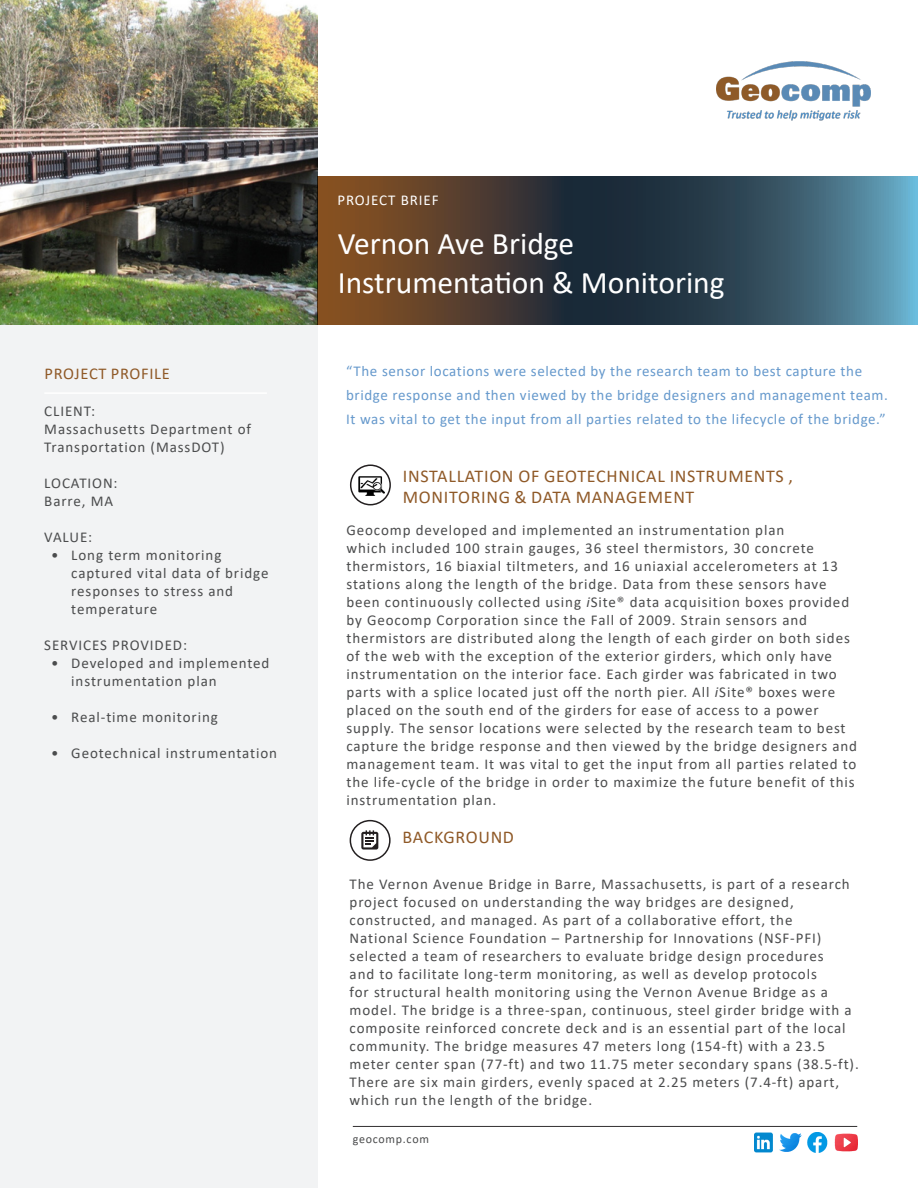
<style>
.page{position:relative;width:918px;height:1188px;background:#fff}
.page>*{position:absolute;margin:0;border:0;box-sizing:border-box;transform-origin:0 0}
.t1{font:31.5px "Calibri";color:#fff}
.Main_Body_Copy{font:18px/21px "Calibri";letter-spacing:.04em;color:#8f5927}
.Main_Body_Copy-2{font:16.5px "Calibri";letter-spacing:.04em;color:#8f5927}
.Main_Body_Copy-3{font:15px/18px "Calibri";letter-spacing:.06em;color:#4b4c4d}
.t2{font:15px/24px "Calibri";letter-spacing:.04em;color:#69c}
.Main_Body_Copy-4{font:15px "Calibri";letter-spacing:.06em;color:#fff}
.Main_Body_Copy-5{font:12px "Calibri";letter-spacing:.06em;color:#4b4c4d}
.s1{font-style:italic}
</style>
<div class="page">
<div style="left:0;top:324px;width:318px;height:864px;background:#f2f3f4"></div>
<img style="left:0;top:0;width:318px;height:324px">
<svg style="left:318px;top:176px;width:600px;height:148px;background:#444c4d"></svg>
<hr style="left:44px;top:392px;width:223px;height:2px;background:#fff">
<div style="left:350px;top:464px;width:41px;height:41px;border:2px solid #231f20;border-radius:50%"></div>
<div style="left:350px;top:820px;width:41px;height:41px;border:2px solid #231f20;border-radius:50%"></div>
<svg style="left:361px;top:830px;width:17px;height:20px"></svg>
<hr style="left:353px;top:1126px;width:504px;height:1px;background:#312f30">
<img style="left:754px;top:1133px;width:103px;height:19px">
<img style="left:358px;top:477px;width:26px;height:18px">
<img style="left:716px;top:62px;width:155px;height:59px">
<p class="Main_Body_Copy-4" style="left:337px;top:190px;width:103px">PROJECT BRIEF</p>
<p class="t1" style="left:338px;top:222px;width:238px">Vernon Ave Bridge</p>
<p class="t1" style="left:338px;top:261px;width:388px">Instrumentation &amp; Monitoring</p>
<p class="Main_Body_Copy-2" style="left:45px;top:362px;width:127px">PROJECT PROFILE</p>
<p class="t2" style="left:346px;top:359px;width:543px">“The sensor locations were selected by the research team to best capture the bridge response and then viewed by the bridge designers and management team.<br>It was vital to get the input from all parties related to the lifecycle of the bridge.”</p>
<p class="Main_Body_Copy-3" style="left:44px;top:401px;width:52px">CLIENT:</p>
<p class="Main_Body_Copy-3" style="left:44px;top:419px;width:208px">Massachusetts Department of<br>Transportation (MassDOT)</p>
<p class="Main_Body_Copy-3" style="left:44px;top:473px;width:75px">LOCATION:</p>
<p class="Main_Body_Copy-3" style="left:44px;top:491px;width:70px">Barre, MA</p>
<p class="Main_Body_Copy-3" style="left:44px;top:527px;width:49px">VALUE:</p>
<p class="Main_Body_Copy-3" style="left:71px;top:545px;width:199px;text-indent:-20px">• Long term monitoring captured vital data of bridge responses to stress and temperature</p>
<p class="Main_Body_Copy-3" style="left:44px;top:635px;width:144px">SERVICES PROVIDED:</p>
<p class="Main_Body_Copy-3" style="left:71px;top:653px;width:200px;text-indent:-20px">• Developed and implemented instrumentation plan</p>
<p class="Main_Body_Copy-3" style="left:51px;top:707px;width:168px">• Real-time monitoring</p>
<p class="Main_Body_Copy-3" style="left:51px;top:743px;width:227px">• Geotechnical instrumentation</p>
<p class="Main_Body_Copy" style="left:403px;top:465px;width:392px">INSTALLATION OF GEOTECHNICAL INSTRUMENTS ,<br>MONITORING &amp; DATA MANAGEMENT</p>
<p class="Main_Body_Copy-3" style="left:346px;top:520px;width:505px">Geocomp developed and implemented an instrumentation plan<br>which included 100 strain gauges, 36 steel thermistors, 30 concrete thermistors, 16 biaxial tiltmeters, and 16 uniaxial accelerometers at 13 stations along the length of the bridge. Data from these sensors have been continuously collected using <span class="s1">i</span>Site® data acquisition boxes provided by Geocomp Corporation since the Fall of 2009. Strain sensors and thermistors are distributed along the length of each girder on both sides of the web with the exception of the exterior girders, which only have</p>
<p class="Main_Body_Copy-3" style="left:346px;top:664px;width:512px">instrumentation on the interior face. Each girder was fabricated in two parts with a splice located just off the north pier. All <span class="s1">i</span>Site® boxes were placed on the south end of the girders for ease of access to a power supply. The sensor locations were selected by the research team to best capture the bridge response and then viewed by the bridge designers and management team. It was vital to get the input from all parties related to the life-cycle of the bridge in order to maximize the future benefit of this instrumentation plan.</p>
<p class="Main_Body_Copy" style="left:402px;top:826px;width:113px">BACKGROUND</p>
<p class="Main_Body_Copy-3" style="left:350px;top:874px;width:502px">The Vernon Avenue Bridge in Barre, Massachusetts, is part of a research</p>
<p class="Main_Body_Copy-3" style="left:350px;top:892px;width:504px">project focused on understanding the way bridges are designed, constructed, and managed. As part of a collaborative effort, the National Science Foundation – Partnership for Innovations (NSF-PFI) selected a team of researchers to evaluate bridge design procedures and to facilitate long-term monitoring, as well as develop protocols<br>for structural health monitoring using the Vernon Avenue Bridge as a model. The bridge is a three-span, continuous, steel girder bridge with a composite reinforced concrete deck and is an essential part of the local</p>
<p class="Main_Body_Copy-3" style="left:350px;top:1036px;width:511px">community. The bridge measures 47 meters long (154-ft) with a 23.5 meter center span (77-ft) and two 11.75 meter secondary spans (38.5-ft).<br>There are six main girders, evenly spaced at 2.25 meters (7.4-ft) apart, which run the length of the bridge.</p>
<p class="Main_Body_Copy-5" style="left:353px;top:1131px;width:78px">geocomp.com</p>
</div>
